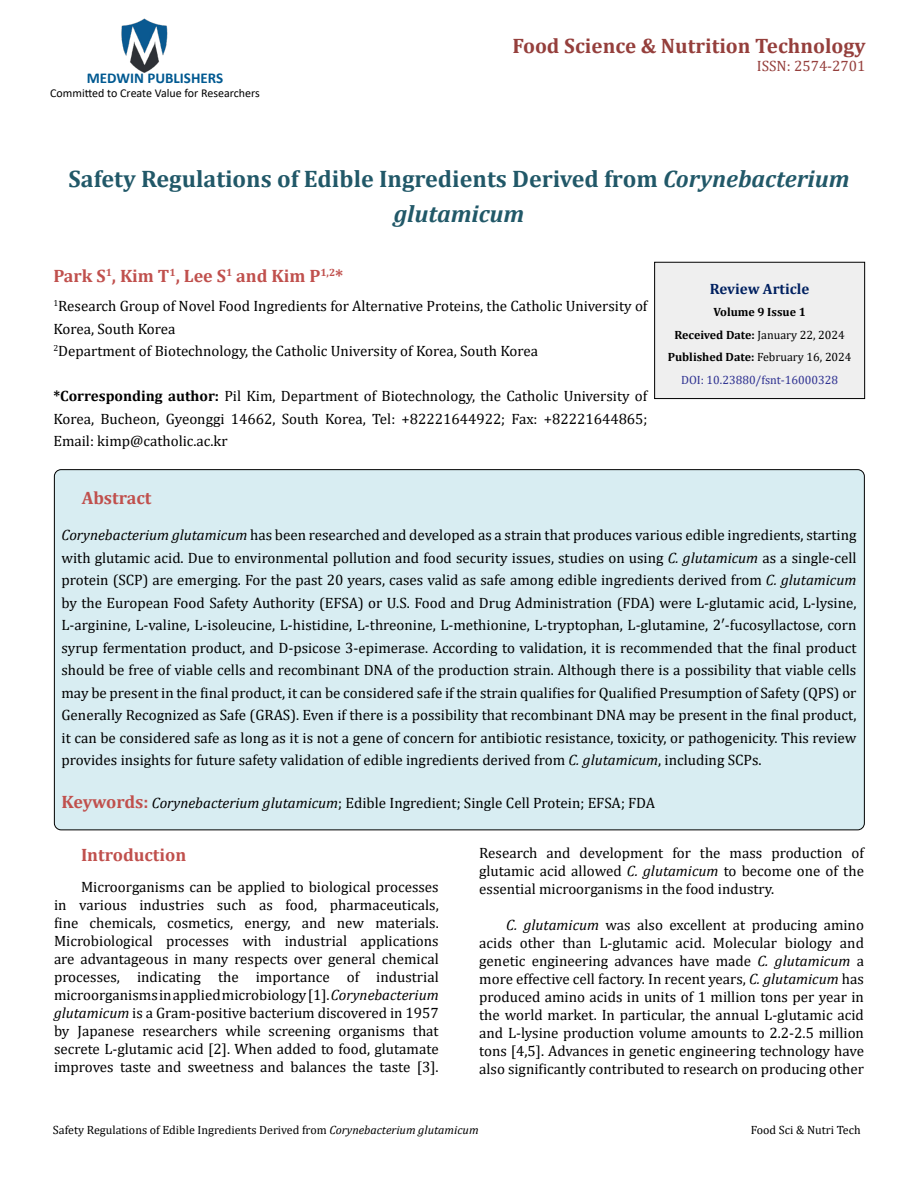
<style>
.page{position:relative;width:918px;height:1188px;background:#fff}
.page>*{position:absolute;margin:0;border:0;box-sizing:border-box;transform-origin:0 0}
.t1{font:700 24px/34.5px "Cambria";color:#215868;text-align:center}
.t2{font:700 21px "Cambria";color:#953f3c}
.t3{font:700 18px "Cambria";color:#c0504d}
.t4{font:15px/18px "Cambria";color:#000;text-align:justify}
.t5{font:700 15px "Calibri";color:#005991}
.t6{font:15px "Cambria";color:#953f3c}
.t7{font:700 15px "Cambria";color:#002060}
.t8{font:700 12px/22.5px "Cambria";color:#000;text-align:center}
.t9{font:12px "Cambria";color:#000}
.t10{font:12px "Calibri";color:#000}
.s1{font-style:italic}
.s2{font-weight:700}
.s3{font-weight:400}
.s4{font-weight:400;color:#2e3191}
.s5{font-weight:700;font-size:18px;color:#c0504d}
</style>
<div class="page">
<img style="left:121px;top:18px;width:47px;height:55px">
<div style="left:655px;top:262px;width:210px;height:137px;background:#efefef"></div>
<div style="left:654px;top:262px;width:211px;height:137px;border:1px solid #000"></div>
<div style="left:54px;top:470px;width:810px;height:360px;background:#d8edf2;border-radius:7px"></div>
<p class="t5" style="left:87px;top:67px;width:138px">MEDWIN PUBLISHERS</p>
<p class="t10" style="left:50px;top:85px;width:211px">Committed to Create Value for Researchers</p>
<h2 class="t2" style="left:513px;top:31px;width:354px">Food Science &amp; Nutrition Technology</h2>
<p class="t6" style="left:757px;top:57px;width:110px">ISSN: 2574-2701</p>
<h1 class="t1" style="left:68px;top:161px;width:783px">Safety Regulations of Edible Ingredients Derived from <span class="s1">Corynebacterium glutamicum</span></h1>
<p class="t3" style="left:53px;top:263px;width:292px">Park S<sup>1</sup>, Kim T<sup>1</sup>, Lee S<sup>1</sup> and Kim P<sup>1,2</sup>*</p>
<p class="t4" style="left:53px;top:295px;width:596px;line-height:22.5px;text-align:left"><sup>1</sup>Research Group of Novel Food Ingredients for Alternative Proteins, the Catholic University of<br>Korea, South Korea<br><sup>2</sup>Department of Biotechnology, the Catholic University of Korea, South Korea</p>
<p class="t4" style="left:53px;top:385px;width:596px;line-height:22.5px"><span class="s2">*Corresponding author:</span> Pil Kim, Department of Biotechnology, the Catholic University of Korea, Bucheon, Gyeonggi 14662, South Korea, Tel: +82221644922; Fax: +82221644865; Email: kimp@catholic.ac.kr</p>
<p class="t7" style="left:710px;top:278px;width:101px">Review Article</p>
<p class="t8" style="left:668px;top:301px;width:185px">Volume 9 Issue 1<br>Received Date: <span class="s3">January 22, 2024<br></span>Published Date: <span class="s3">February 16, 2024<br></span><span class="s4">DOI: 10.23880/fsnt-16000328</span></p>
<p class="t3" style="left:82px;top:485px;width:71px">Abstract</p>
<p class="t4" style="left:62px;top:524px;width:797px;line-height:22.5px"><span class="s1">Corynebacterium glutamicum</span> has been researched and developed as a strain that produces various edible ingredients, starting with glutamic acid. Due to environmental pollution and food security issues, studies on using <span class="s1">C. glutamicum</span> as a single-cell protein (SCP) are emerging. For the past 20 years, cases valid as safe among edible ingredients derived from <span class="s1">C. glutamicum </span>by the European Food Safety Authority (EFSA) or U.S. Food and Drug Administration (FDA) were L-glutamic acid, L-lysine, L-arginine, L-valine, L-isoleucine, L-histidine, L-threonine, L-methionine, L-tryptophan, L-glutamine, 2′-fucosyllactose, corn syrup fermentation product, and D-psicose 3-epimerase. According to validation, it is recommended that the final product should be free of viable cells and recombinant DNA of the production strain. Although there is a possibility that viable cells may be present in the final product, it can be considered safe if the strain qualifies for Qualified Presumption of Safety (QPS) or Generally Recognized as Safe (GRAS). Even if there is a possibility that recombinant DNA may be present in the final product, it can be considered safe as long as it is not a gene of concern for antibiotic resistance, toxicity, or pathogenicity. This review provides insights for future safety validation of edible ingredients derived from <span class="s1">C. glutamicum</span>, including SCPs.</p>
<p class="t4" style="left:62px;top:794px;width:595px"><span class="s5">Keywords:</span> <span class="s1">Corynebacterium glutamicum</span>; Edible Ingredient; Single Cell Protein; EFSA; FDA</p>
<p class="t3" style="left:81px;top:842px;width:107px">Introduction</p>
<p class="t4" style="left:54px;top:878px;width:386px;text-indent:27px">Microorganisms can be applied to biological processes in various industries such as food, pharmaceuticals, fine chemicals, cosmetics, energy, and new materials.<br>Microbiological processes with industrial applications are advantageous in many respects over general chemical processes, indicating the importance of industrial microorganisms in applied microbiology [1]. <span class="s1">Corynebacterium glutamicum</span> is a Gram-positive bacterium discovered in 1957 by Japanese researchers while screening organisms that secrete L-glutamic acid [2]. When added to food, glutamate improves taste and sweetness and balances the taste [3].</p>
<p class="t4" style="left:479px;top:844px;width:386px">Research and development for the mass production of glutamic acid allowed <span class="s1">C. glutamicum</span> to become one of the essential microorganisms in the food industry.</p>
<p class="t4" style="left:479px;top:916px;width:386px;text-indent:27px"><span class="s1">C. glutamicum</span> was also excellent at producing amino acids other than L-glutamic acid. Molecular biology and genetic engineering advances have made <span class="s1">C. glutamicum</span> a more effective cell factory. In recent years, <span class="s1">C. glutamicum</span> has produced amino acids in units of 1 million tons per year in the world market. In particular, the annual L-glutamic acid and L-lysine production volume amounts to 2.2-2.5 million tons [4,5]. Advances in genetic engineering technology have also significantly contributed to research on producing other</p>
<p class="t9" style="left:53px;top:1123px;width:427px">Safety Regulations of Edible Ingredients Derived from <span class="s1">Corynebacterium glutamicum</span></p>
<p class="t9" style="left:751px;top:1123px;width:111px">Food Sci &amp; Nutri Tech</p>
</div>
